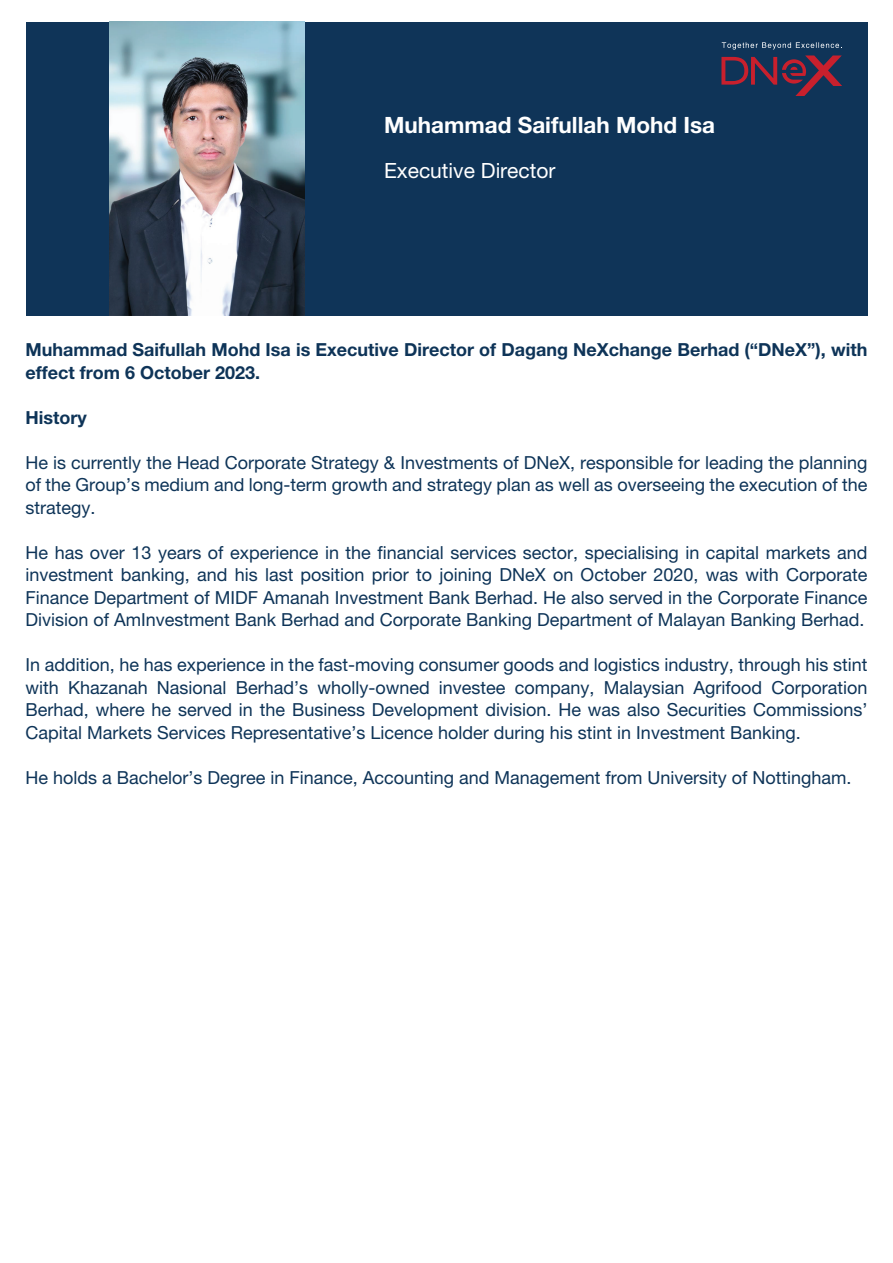
<style>
.page{position:relative;width:893px;height:1263px;background:#fff}
.page>*{position:absolute;margin:0;border:0;box-sizing:border-box;transform-origin:0 0}
.t1{font:700 22.5px "Helvetica Neue LT Pro";color:#fff}
.t2{font:21px "Helvetica Neue LT Pro";color:#fff}
.t3{font:18px/22.5px "Helvetica Neue LT Pro";color:#0e3458;text-align:justify}
.t4{font:700 18px/22.5px "Helvetica Neue LT Pro";color:#0e3458}
</style>
<div class="page">
<div style="left:26px;top:22px;width:841px;height:293px;background:#0f3458"></div>
<svg style="left:721px;top:42px;width:121px;height:54px"></svg>
<img style="left:109px;top:22px;width:196px;height:293px">
<p class="t1" style="left:384px;top:111px;width:333px">Muhammad Saifullah Mohd Isa</p>
<p class="t2" style="left:384px;top:158px;width:173px">Executive Director</p>
<p class="t4" style="left:26px;top:338px;width:843px">Muhammad Saifullah Mohd Isa is Executive Director of Dagang NeXchange Berhad (“DNeX”), with effect from 6 October 2023.</p>
<p class="t4" style="left:26px;top:406px;width:63px">History</p>
<p class="t3" style="left:26px;top:451px;width:843px">He is currently the Head Corporate Strategy &amp; Investments of DNeX, responsible for leading the planning of the Group’s medium and long-term growth and strategy plan as well as overseeing the execution of the strategy.</p>
<p class="t3" style="left:26px;top:541px;width:843px">He has over 13 years of experience in the financial services sector, specialising in capital markets and investment banking, and his last position prior to joining DNeX on October 2020, was with Corporate Finance Department of MIDF Amanah Investment Bank Berhad. He also served in the Corporate Finance Division of AmInvestment Bank Berhad and Corporate Banking Department of Malayan Banking Berhad.</p>
<p class="t3" style="left:26px;top:653px;width:843px">In addition, he has experience in the fast-moving consumer goods and logistics industry, through his stint with Khazanah Nasional Berhad’s wholly-owned investee company, Malaysian Agrifood Corporation Berhad, where he served in the Business Development division. He was also Securities Commissions’ Capital Markets Services Representative’s Licence holder during his stint in Investment Banking.</p>
<p class="t3" style="left:26px;top:766px;width:827px">He holds a Bachelor’s Degree in Finance, Accounting and Management from University of Nottingham.</p>
</div>
